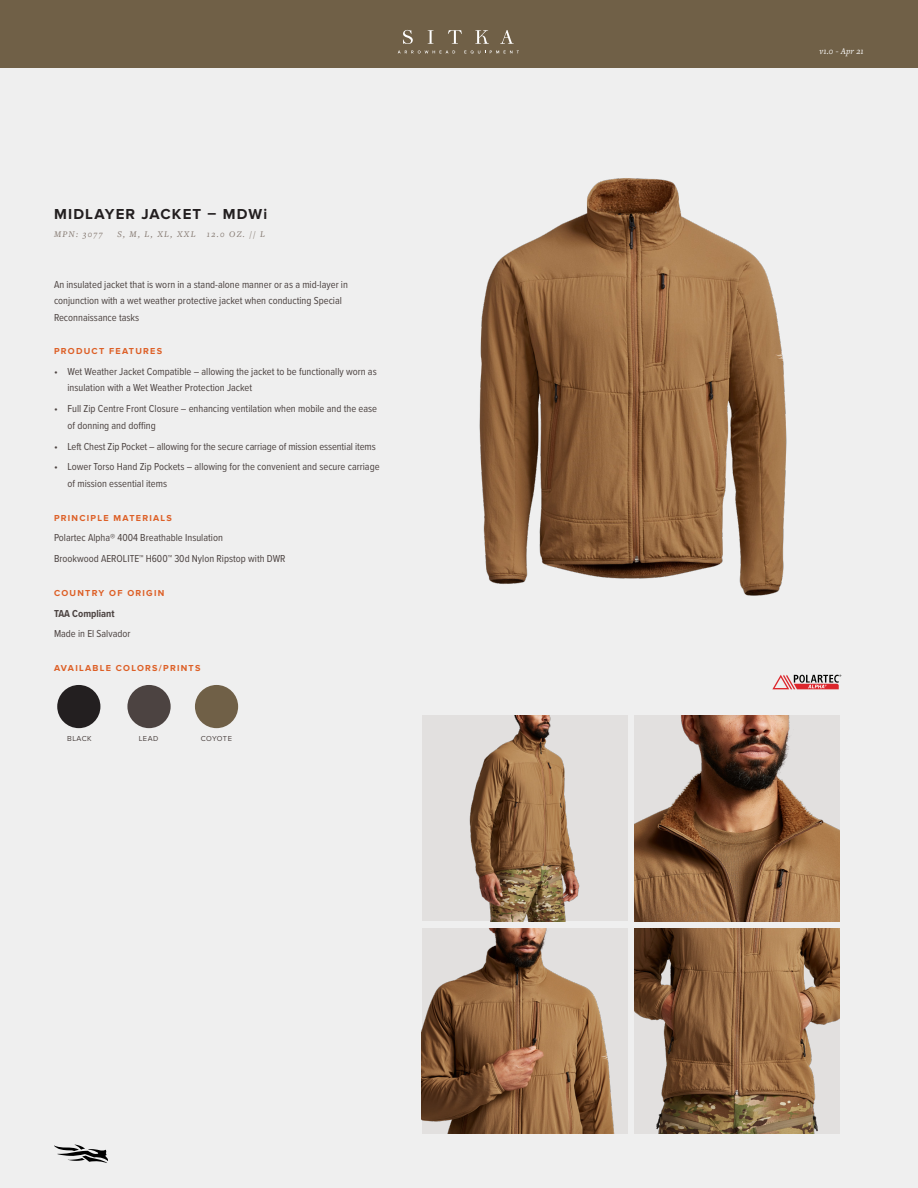
<style>
.page{position:relative;width:918px;height:1188px;background:#efefef}
.page>*{position:absolute;margin:0;border:0;box-sizing:border-box;transform-origin:0 0}
.t1{font:700 15px "Proxima Nova";letter-spacing:.08em;color:#231f20}
.Body{font:10.5px/16.5px "Proxima Nova Cond";color:#4c4341}
.Body-2{font:700 10.5px "Proxima Nova Cond";color:#4c4341}
.Sub_Header{font:700 9px "Proxima Nova";letter-spacing:.14em;color:#dd5f26}
.Descriptive_Text{font:italic 9px "Freight Text Pro";letter-spacing:.14em;color:#83776f}
.t2{font:italic 9px "Freight Text Pro";letter-spacing:.01em;color:#fff}
.Color_Labels{font:7.5px "Proxima Nova";letter-spacing:.06em;color:#4c4341}
</style>
<div class="page">
<div style="left:0;top:0;width:918px;height:68px;background:#706047"></div>
<svg style="left:500px;top:30px;width:14px;height:14px"></svg>
<svg style="left:428px;top:30px;width:6px;height:14px"></svg>
<svg style="left:403px;top:30px;width:10px;height:14px"></svg>
<svg style="left:448px;top:30px;width:14px;height:14px"></svg>
<svg style="left:475px;top:30px;width:14px;height:14px"></svg>
<svg style="left:398px;top:50px;width:57px;height:3px"></svg>
<svg style="left:464px;top:50px;width:55px;height:4px"></svg>
<svg style="left:54px;top:1145px;width:54px;height:18px"></svg>
<div style="left:57px;top:685px;width:43px;height:43px;background:#231f20;border-radius:50%"></div>
<div style="left:127px;top:685px;width:44px;height:43px;background:#4c4341;border-radius:50%"></div>
<div style="left:195px;top:685px;width:43px;height:43px;background:#706047;border-radius:50%"></div>
<img style="left:479px;top:178px;width:308px;height:418px">
<img style="left:634px;top:715px;width:206px;height:206px">
<img style="left:634px;top:928px;width:206px;height:206px">
<img style="left:422px;top:715px;width:206px;height:206px">
<img style="left:422px;top:928px;width:206px;height:206px">
<svg style="left:772px;top:675px;width:69px;height:14px"></svg>
<p class="t1" style="left:54px;top:206px;width:215px">MIDLAYER JACKET – MDWi</p>
<p class="Descriptive_Text" style="left:54px;top:228px;width:50px">MPN: 3077</p>
<p class="Descriptive_Text" style="left:117px;top:228px;width:149px">S, M, L, XL, XXL 12.0 OZ. // L</p>
<p class="Body" style="left:54px;top:275px;width:296px">An insulated jacket that is worn in a stand-alone manner or as a mid-layer in conjunction with a wet weather protective jacket when conducting Special<br>Reconnaissance tasks</p>
<p class="Sub_Header" style="left:54px;top:346px;width:110px">PRODUCT FEATURES</p>
<p class="Body" style="left:68px;top:363px;width:311px;text-indent:-14px">• Wet Weather Jacket Compatible – allowing the jacket to be functionally worn as insulation with a Wet Weather Protection Jacket</p>
<p class="Body" style="left:68px;top:400px;width:311px;text-indent:-14px">• Full Zip Centre Front Closure – enhancing ventilation when mobile and the ease of donning and doffing</p>
<p class="Body" style="left:54px;top:437px;width:323px">• Left Chest Zip Pocket – allowing for the secure carriage of mission essential items</p>
<p class="Body" style="left:68px;top:458px;width:314px;text-indent:-14px">• Lower Torso Hand Zip Pockets – allowing for the convenient and secure carriage of mission essential items</p>
<p class="Sub_Header" style="left:54px;top:512px;width:119px">PRINCIPLE MATERIALS</p>
<p class="Body" style="left:54px;top:529px;width:170px">Polartec Alpha® 4004 Breathable Insulation</p>
<p class="Body" style="left:54px;top:550px;width:233px">Brookwood AEROLITE™ H600™ 30d Nylon Ripstop with DWR</p>
<p class="Sub_Header" style="left:54px;top:588px;width:112px">COUNTRY OF ORIGIN</p>
<p class="Body-2" style="left:54px;top:605px;width:62px">TAA Compliant</p>
<p class="Body" style="left:54px;top:625px;width:78px">Made in El Salvador</p>
<p class="Sub_Header" style="left:54px;top:663px;width:148px">AVAILABLE COLORS/PRINTS</p>
<p class="Color_Labels" style="left:67px;top:734px;width:26px">BLACK</p>
<p class="Color_Labels" style="left:139px;top:734px;width:21px">LEAD</p>
<p class="Color_Labels" style="left:201px;top:734px;width:33px">COYOTE</p>
<p class="t2" style="left:820px;top:45px;width:46px">v1.0 - Apr 21</p>
</div>
